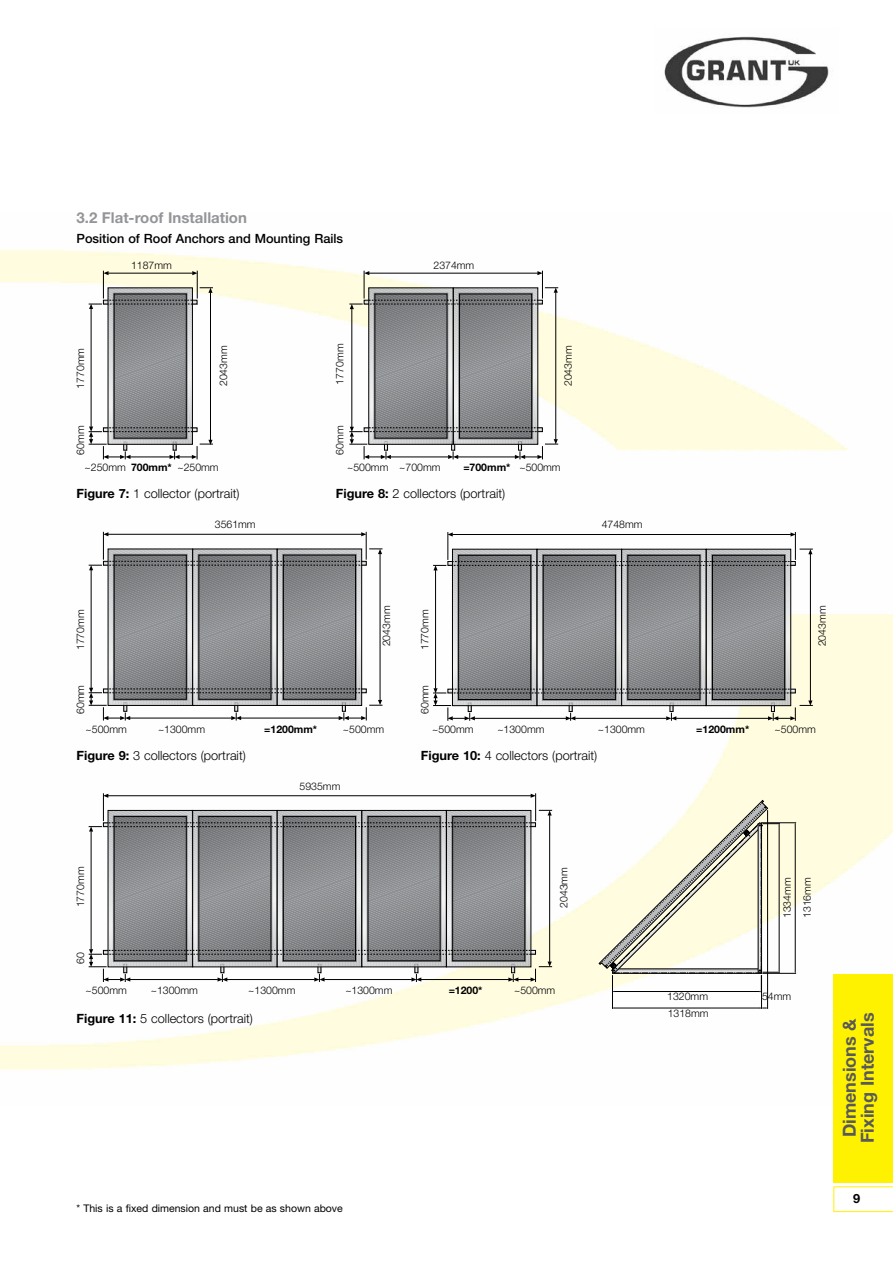
<style>
.page{position:relative;width:893px;height:1263px;background:#fff}
.page>*{position:absolute;margin:0;border:0;box-sizing:border-box;transform-origin:0 0}
.t1{font:700 18px/18px "Helvetica Neue";color:#58595b;text-align:center}
.t2{font:700 15px "Helvetica Neue";color:#939598}
.t3{font:300 12.75px "Helvetica Neue";color:#000}
.t4{font:500 12.75px "Helvetica Neue";color:#000}
.t5{font:700 12.75px "Helvetica Neue";color:#000}
.t6{font:300 10.5px/19.8px "Helvetica Neue";color:#000}
.t7{font:10.5px "Helvetica Neue";color:#000}
.t8{font:700 10.5px "Helvetica Neue";color:#000}
.s1{font-weight:700}
</style>
<div class="page">
<img style="left:0;top:249px;width:893px;height:821px">
<svg style="left:833px;top:1186px;width:60px;height:26px"></svg>
<div style="left:833px;top:974px;width:60px;height:208px;background:#fff200"></div>
<svg style="left:89px;top:271px;width:124px;height:188px"></svg>
<svg style="left:89px;top:793px;width:463px;height:189px"></svg>
<svg style="left:433px;top:532px;width:380px;height:189px"></svg>
<svg style="left:89px;top:532px;width:293px;height:188px"></svg>
<div style="left:283px;top:555px;width:73px;height:144px;border:1px solid #000"></div>
<svg style="left:349px;top:271px;width:209px;height:188px"></svg>
<hr style="left:762px;top:973px;width:34px;height:1px;background:#000">
<hr style="left:795px;top:824px;width:1px;height:148px;background:#000">
<hr style="left:761px;top:822px;width:35px;height:1px;background:#000">
<hr style="left:612px;top:975px;width:1px;height:34px;background:#000">
<hr style="left:614px;top:1008px;width:146px;height:1px;background:#000">
<hr style="left:761px;top:975px;width:1px;height:34px;background:#000">
<hr style="left:767px;top:810px;width:1px;height:199px;background:#000">
<svg style="left:760px;top:1007px;width:7px;height:2px"></svg>
<svg style="left:599px;top:800px;width:181px;height:193px"></svg>
<img style="left:664px;top:36px;width:165px;height:72px">
<h2 class="t2" style="left:77px;top:209px;width:172px">3.2 Flat-roof Installation</h2>
<p class="t4" style="left:77px;top:230px;width:268px">Position of Roof Anchors and Mounting Rails</p>
<p class="t6" style="left:131px;top:255px;width:42px">1187mm</p>
<p class="t6" style="left:433px;top:255px;width:42px">2374mm</p>
<p class="t6" style="left:70px;top:389px;width:42px;rotate:-90deg">1770mm</p>
<p class="t6" style="left:70px;top:455px;width:31px;rotate:-90deg">60mm</p>
<p class="t6" style="left:213px;top:386px;width:42px;rotate:-90deg">2043mm</p>
<p class="t6" style="left:330px;top:384px;width:42px;rotate:-90deg">1770mm</p>
<p class="t6" style="left:558px;top:386px;width:42px;rotate:-90deg">2043mm</p>
<p class="t6" style="left:330px;top:455px;width:31px;rotate:-90deg">60mm</p>
<p class="t8" style="left:131px;top:461px;width:42px">700mm*</p>
<p class="t6" style="left:399px;top:457px;width:43px">~700mm</p>
<p class="t8" style="left:463px;top:461px;width:49px">=700mm*</p>
<p class="t6" style="left:85px;top:457px;width:43px">~250mm</p>
<p class="t6" style="left:177px;top:457px;width:43px">~250mm</p>
<p class="t6" style="left:347px;top:457px;width:43px">~500mm</p>
<p class="t6" style="left:519px;top:457px;width:43px">~500mm</p>
<p class="t3" style="left:77px;top:486px;width:165px"><span class="s1">Figure 7:</span> 1 collector (portrait)</p>
<p class="t3" style="left:336px;top:486px;width:171px"><span class="s1">Figure 8:</span> 2 collectors (portrait)</p>
<p class="t6" style="left:215px;top:514px;width:42px">3561mm</p>
<p class="t6" style="left:602px;top:514px;width:42px">4748mm</p>
<p class="t6" style="left:70px;top:650px;width:42px;rotate:-90deg">1770mm</p>
<p class="t6" style="left:376px;top:646px;width:42px;rotate:-90deg">2043mm</p>
<p class="t6" style="left:415px;top:650px;width:42px;rotate:-90deg">1770mm</p>
<p class="t6" style="left:812px;top:646px;width:42px;rotate:-90deg">2043mm</p>
<p class="t6" style="left:70px;top:714px;width:31px;rotate:-90deg">60mm</p>
<p class="t6" style="left:415px;top:714px;width:31px;rotate:-90deg">60mm</p>
<p class="t6" style="left:86px;top:719px;width:43px">~500mm</p>
<p class="t6" style="left:158px;top:719px;width:49px">~1300mm</p>
<p class="t8" style="left:264px;top:722px;width:54px">=1200mm*</p>
<p class="t6" style="left:497px;top:719px;width:49px">~1300mm</p>
<p class="t6" style="left:598px;top:719px;width:49px">~1300mm</p>
<p class="t8" style="left:696px;top:722px;width:54px">=1200mm*</p>
<p class="t6" style="left:343px;top:719px;width:43px">~500mm</p>
<p class="t6" style="left:774px;top:719px;width:43px">~500mm</p>
<p class="t6" style="left:432px;top:719px;width:43px">~500mm</p>
<p class="t3" style="left:77px;top:747px;width:171px"><span class="s1">Figure 9:</span> 3 collectors (portrait)</p>
<p class="t3" style="left:421px;top:747px;width:178px"><span class="s1">Figure 10:</span> 4 collectors (portrait)</p>
<p class="t6" style="left:300px;top:776px;width:42px">5935mm</p>
<p class="t6" style="left:70px;top:907px;width:42px;rotate:-90deg">1770mm</p>
<p class="t6" style="left:70px;top:964px;width:13px;rotate:-90deg">60</p>
<p class="t6" style="left:86px;top:980px;width:43px">~500mm</p>
<p class="t6" style="left:151px;top:980px;width:49px">~1300mm</p>
<p class="t6" style="left:248px;top:980px;width:49px">~1300mm</p>
<p class="t6" style="left:345px;top:980px;width:49px">~1300mm</p>
<p class="t8" style="left:449px;top:984px;width:35px">=1200*</p>
<p class="t3" style="left:77px;top:1011px;width:178px"><span class="s1">Figure 11:</span> 5 collectors (portrait)</p>
<p class="t6" style="left:554px;top:908px;width:42px;rotate:-90deg">2043mm</p>
<p class="t6" style="left:514px;top:980px;width:43px">~500mm</p>
<p class="t7" style="left:77px;top:1202px;width:268px">* This is a fixed dimension and must be as shown above</p>
<p class="t6" style="left:777px;top:918px;width:42px;rotate:-90deg">1334mm<br>1316mm</p>
<p class="t6" style="left:667px;top:986px;width:42px">1320mm</p>
<p class="t6" style="left:762px;top:986px;width:31px">54mm</p>
<p class="t6" style="left:668px;top:1003px;width:42px">1318mm</p>
<h1 class="t1" style="left:840px;top:1143px;width:132px;rotate:-90deg">Dimensions &amp;<br>Fixing Intervals</h1>
<p class="t5" style="left:853px;top:1190px;width:9px">9</p>
</div>
